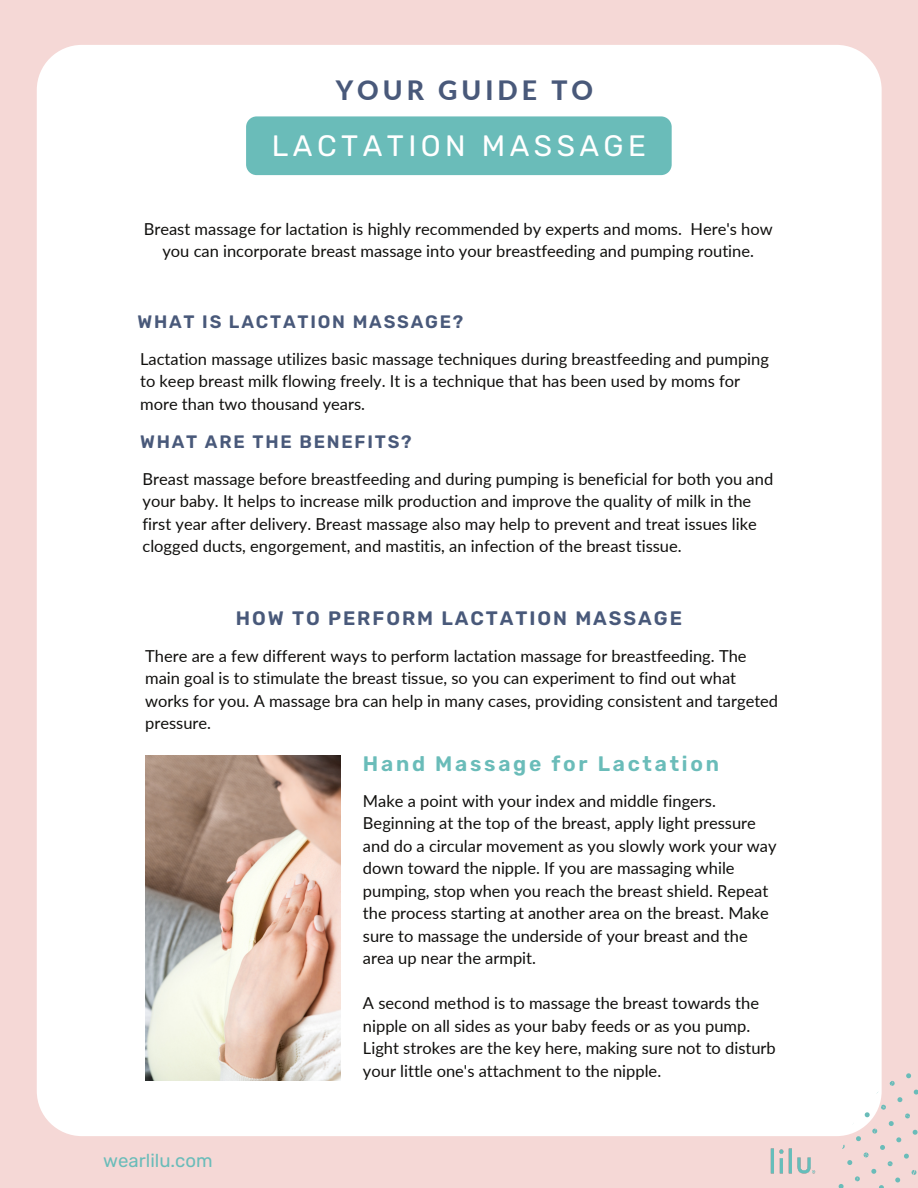
<style>
.page{position:relative;width:918px;height:1188px;background:#f5d8d6}
.page>*{position:absolute;margin:0;border:0;box-sizing:border-box;transform-origin:0 0}
.t1{font:29.55px "Rubik";letter-spacing:.15em;color:#fff}
.t2{font:800 26.7px "Lato";letter-spacing:.15em;color:#49597a}
.t3{font:600 21px "Rubik";letter-spacing:.13em;color:#6abcb9}
.t4{font:600 19.5px "Rubik";letter-spacing:.1em;color:#49597a}
.t5{font:18.6px "Rubik";color:#6abcb9}
.t6{font:600 18px "Rubik";letter-spacing:.1em;color:#49597a}
.t7{font:16.5px/22.5px "Lato";color:#100f0d}
</style>
<div class="page">
<div style="left:37px;top:45px;width:845px;height:1091px;background:#fff;border-radius:45px"></div>
<svg style="left:913px;top:1089px;width:5px;height:6px"></svg>
<svg style="left:897px;top:1097px;width:6px;height:6px"></svg>
<svg style="left:906px;top:1073px;width:5px;height:6px"></svg>
<svg style="left:889px;top:1080px;width:6px;height:6px"></svg>
<svg style="left:856px;top:1136px;width:5px;height:6px"></svg>
<svg style="left:864px;top:1112px;width:6px;height:6px"></svg>
<svg style="left:905px;top:1113px;width:5px;height:6px"></svg>
<svg style="left:896px;top:1137px;width:6px;height:6px"></svg>
<svg style="left:904px;top:1153px;width:5px;height:6px"></svg>
<svg style="left:912px;top:1129px;width:6px;height:6px"></svg>
<svg style="left:880px;top:1145px;width:5px;height:5px"></svg>
<svg style="left:888px;top:1121px;width:6px;height:5px"></svg>
<svg style="left:881px;top:1104px;width:5px;height:6px"></svg>
<svg style="left:872px;top:1128px;width:6px;height:6px"></svg>
<svg style="left:838px;top:1184px;width:6px;height:4px"></svg>
<svg style="left:847px;top:1160px;width:6px;height:5px"></svg>
<svg style="left:887px;top:1161px;width:6px;height:6px"></svg>
<svg style="left:879px;top:1185px;width:5px;height:3px"></svg>
<svg style="left:895px;top:1177px;width:6px;height:6px"></svg>
<svg style="left:871px;top:1168px;width:6px;height:6px"></svg>
<svg style="left:863px;top:1152px;width:6px;height:6px"></svg>
<svg style="left:855px;top:1176px;width:5px;height:6px"></svg>
<svg style="left:911px;top:1170px;width:6px;height:5px"></svg>
<img style="left:145px;top:755px;width:196px;height:325px">
<div style="left:246px;top:116px;width:426px;height:59px;background:#6abcb9"></div>
<img style="left:770px;top:1148px;width:45px;height:26px">
<h2 class="t2" style="left:336px;top:74px;width:259px">YOUR GUIDE TO</h2>
<h1 class="t1" style="left:272px;top:128px;width:376px">LACTATION MASSAGE</h1>
<p class="t7" style="left:144px;top:217px;width:630px;text-align:center">Breast massage for lactation is highly recommended by experts and moms. Here's how you can incorporate breast massage into your breastfeeding and pumping routine.</p>
<p class="t6" style="left:137px;top:311px;width:327px">WHAT IS LACTATION MASSAGE?</p>
<p class="t7" style="left:140px;top:347px;width:630px">Lactation massage utilizes basic massage techniques during breastfeeding and pumping to keep breast milk flowing freely. It is a technique that has been used by moms for more than two thousand years.</p>
<p class="t6" style="left:140px;top:431px;width:273px">WHAT ARE THE BENEFITS?</p>
<p class="t7" style="left:143px;top:467px;width:632px">Breast massage before breastfeeding and during pumping is beneficial for both you and your baby. It helps to increase milk production and improve the quality of milk in the first year after delivery. Breast massage also may help to prevent and treat issues like clogged ducts, engorgement, and mastitis, an infection of the breast tissue.</p>
<p class="t4" style="left:236px;top:607px;width:448px">HOW TO PERFORM LACTATION MASSAGE</p>
<p class="t7" style="left:145px;top:644px;width:635px">There are a few different ways to perform lactation massage for breastfeeding. The main goal is to stimulate the breast tissue, so you can experiment to find out what works for you. A massage bra can help in many cases, providing consistent and targeted pressure.</p>
<p class="t3" style="left:363px;top:751px;width:357px">Hand Massage for Lactation</p>
<p class="t5" style="left:103px;top:1149px;width:111px">wearlilu.com</p>
<p class="t7" style="left:363px;top:789px;width:415px">Make a point with your index and middle fingers.<br>Beginning at the top of the breast, apply light pressure and do a circular movement as you slowly work your way down toward the nipple. If you are massaging while pumping, stop when you reach the breast shield. Repeat the process starting at another area on the breast. Make sure to massage the underside of your breast and the area up near the armpit.</p>
<p class="t7" style="left:363px;top:992px;width:414px">A second method is to massage the breast towards the nipple on all sides as your baby feeds or as you pump.<br>Light strokes are the key here, making sure not to disturb your little one's attachment to the nipple.</p>
</div>
